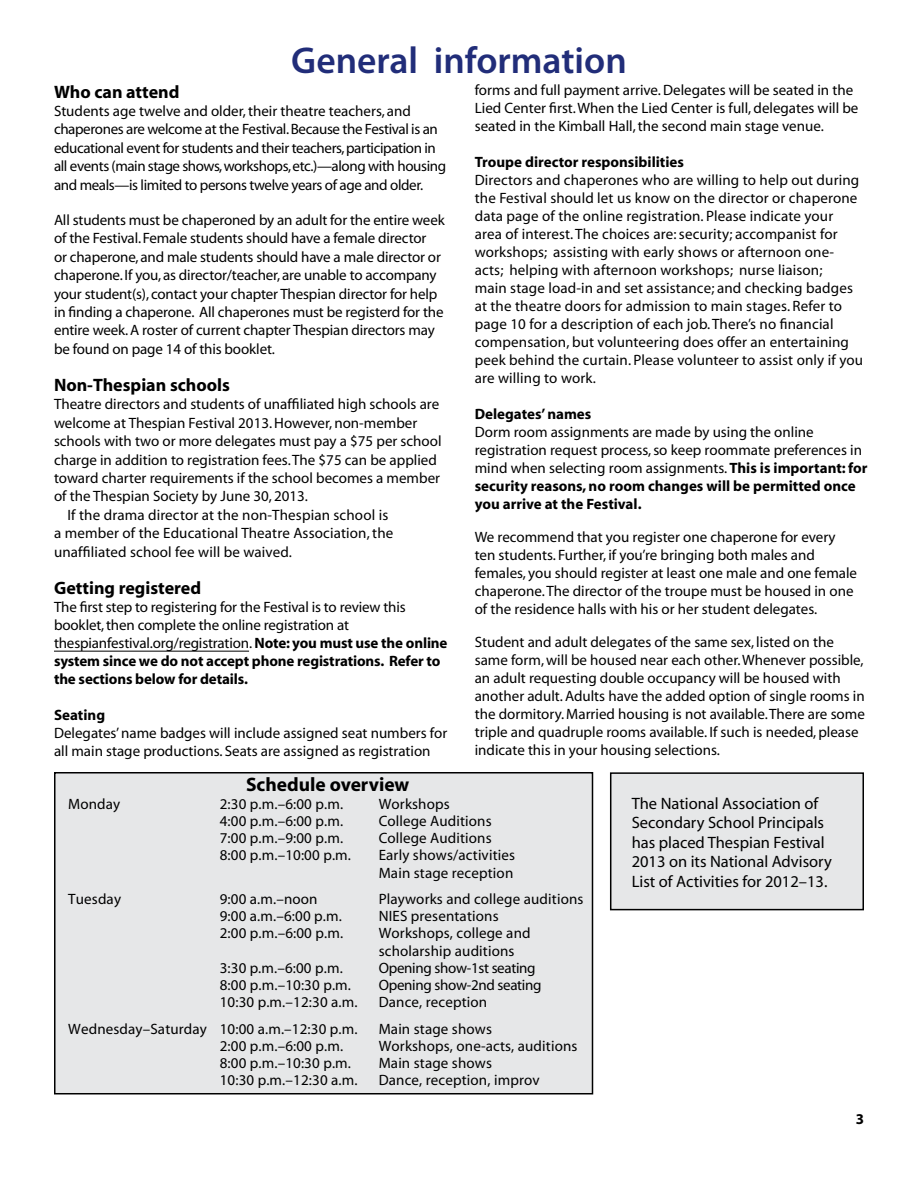
<style>
.page{position:relative;width:918px;height:1188px;background:#fff}
.page>*{position:absolute;margin:0;border:0;box-sizing:border-box;transform-origin:0 0}
.t1{font:600 37.5px "Myriad Pro";color:#212d79}
.t2{font:700 19.5px "Myriad";color:#000}
.t3{font:700 18px "Myriad";color:#000}
.t4{font:16.5px/19.5px "Myriad";color:#000}
.t5{font:15px/18px "Myriad";color:#000}
.t6{font:15px/18.5px "Myriad";letter-spacing:-.025em;color:#000}
.t7{font:700 15px "Myriad";color:#000}
.t8{font:15px "Myriad";letter-spacing:-.02em;color:#000}
.s1{font-weight:700}
</style>
<div class="page">
<div style="left:55px;top:773px;width:537px;height:321px;background:#e6e7e8"></div>
<div style="left:54px;top:772px;width:539px;height:322px;border:2px solid #000"></div>
<hr style="left:54px;top:651px;width:195px;height:1px;background:#000">
<div style="left:611px;top:773px;width:252px;height:137px;background:#e6e7e8"></div>
<div style="left:610px;top:772px;width:254px;height:138px;border:2px solid #000"></div>
<h1 class="t1" style="left:291px;top:37px;width:337px">General information</h1>
<p class="t3" style="left:54px;top:82px;width:127px">Who can attend</p>
<p class="t6" style="left:54px;top:102px;width:394px">Students age twelve and older, their theatre teachers, and chaperones are welcome at the Festival. Because the Festival is an educational event for students and their teachers, participation in all events (main stage shows, workshops, etc.)—along with housing and meals—is limited to persons twelve years of age and older.</p>
<p class="t5" style="left:54px;top:211px;width:392px;line-height:18.5px">All students must be chaperoned by an adult for the entire week of the Festival. Female students should have a female director<br>or chaperone, and male students should have a male director or chaperone. If you, as director/teacher, are unable to accompany your student(s), contact your chapter Thespian director for help in finding a chaperone. All chaperones must be registerd for the entire week. A roster of current chapter Thespian directors may be found on page 14 of this booklet.</p>
<p class="t3" style="left:54px;top:375px;width:178px">Non-Thespian schools</p>
<p class="t5" style="left:54px;top:396px;width:387px">Theatre directors and students of unaffiliated high schools are</p>
<p class="t5" style="left:54px;top:414px;width:365px">welcome at Thespian Festival 2013. However, non-member</p>
<p class="t5" style="left:54px;top:433px;width:389px">schools with two or more delegates must pay a $75 per school</p>
<p class="t5" style="left:54px;top:451px;width:384px">charge in addition to registration fees. The $75 can be applied</p>
<p class="t5" style="left:54px;top:470px;width:388px">toward charter requirements if the school becomes a member</p>
<p class="t5" style="left:54px;top:488px;width:255px">of the Thespian Society by June 30, 2013.</p>
<p class="t5" style="left:68px;top:507px;width:322px">If the drama director at the non-Thespian school is</p>
<p class="t5" style="left:54px;top:525px;width:341px">a member of the Educational Theatre Association, the</p>
<p class="t5" style="left:54px;top:543px;width:239px">unaffiliated school fee will be waived.</p>
<p class="t3" style="left:54px;top:578px;width:149px">Getting registered</p>
<p class="t5" style="left:54px;top:599px;width:395px">The first step to registering for the Festival is to review this booklet, then complete the online registration at thespianfestival.org/registration. <span class="s1">Note: you must use the online system since we do not accept phone registrations. Refer to the sections below for details.</span></p>
<p class="t7" style="left:54px;top:707px;width:53px">Seating</p>
<p class="t5" style="left:54px;top:725px;width:395px">Delegates’ name badges will include assigned seat numbers for all main stage productions. Seats are assigned as registration</p>
<h2 class="t2" style="left:246px;top:774px;width:165px">Schedule overview</h2>
<p class="t5" style="left:475px;top:82px;width:385px">forms and full payment arrive. Delegates will be seated in the<br>Lied Center first. When the Lied Center is full, delegates will be seated in the Kimball Hall, the second main stage venue.</p>
<p class="t7" style="left:475px;top:154px;width:211px">Troupe director responsibilities</p>
<p class="t5" style="left:475px;top:172px;width:390px">Directors and chaperones who are willing to help out during the Festival should let us know on the director or chaperone data page of the online registration. Please indicate your area of interest. The choices are: security; accompanist for workshops; assisting with early shows or afternoon one&shy;acts; helping with afternoon workshops; nurse liaison;<br>main stage load-in and set assistance; and checking badges at the theatre doors for admission to main stages. Refer to page 10 for a description of each job. There’s no financial compensation, but volunteering does offer an entertaining peek behind the curtain. Please volunteer to assist only if you are willing to work.</p>
<p class="t7" style="left:475px;top:406px;width:118px">Delegates’ names</p>
<p class="t5" style="left:475px;top:424px;width:394px">Dorm room assignments are made by using the online registration request process, so keep roommate preferences in mind when selecting room assignments. <span class="s1">This is important: for security reasons, no room changes will be permitted once you arrive at the Festival.</span></p>
<p class="t5" style="left:475px;top:529px;width:384px">We recommend that you register one chaperone for every ten students. Further, if you’re bringing both males and females, you should register at least one male and one female chaperone. The director of the troupe must be housed in one of the residence halls with his or her student delegates.</p>
<p class="t5" style="left:475px;top:634px;width:392px">Student and adult delegates of the same sex, listed on the same form, will be housed near each other. Whenever possible, an adult requesting double occupancy will be housed with another adult. Adults have the added option of single rooms in the dormitory. Married housing is not available. There are some triple and quadruple rooms available. If such is needed, please indicate this in your housing selections.</p>
<p class="t5" style="left:68px;top:795px;width:54px">Monday</p>
<p class="t5" style="left:220px;top:795px;width:125px">2:30 p.m.–6:00 p.m.</p>
<p class="t5" style="left:379px;top:795px;width:73px">Workshops</p>
<p class="t5" style="left:220px;top:813px;width:125px">4:00 p.m.–6:00 p.m.</p>
<p class="t5" style="left:379px;top:813px;width:114px">College Auditions</p>
<p class="t5" style="left:220px;top:830px;width:125px">7:00 p.m.–9:00 p.m.</p>
<p class="t5" style="left:379px;top:830px;width:114px">College Auditions</p>
<p class="t5" style="left:220px;top:847px;width:133px">8:00 p.m.–10:00 p.m.</p>
<p class="t5" style="left:379px;top:847px;width:138px;line-height:17.2px">Early shows/activities<br>Main stage reception</p>
<p class="t5" style="left:68px;top:891px;width:54px">Tuesday</p>
<p class="t5" style="left:220px;top:891px;width:99px">9:00 a.m.–noon</p>
<p class="t5" style="left:379px;top:891px;width:206px">Playworks and college auditions</p>
<p class="t5" style="left:220px;top:908px;width:124px">9:00 a.m.–6:00 p.m.</p>
<p class="t5" style="left:379px;top:908px;width:121px">NIES presentations</p>
<p class="t5" style="left:220px;top:925px;width:125px">2:00 p.m.–6:00 p.m.</p>
<p class="t5" style="left:379px;top:925px;width:153px;line-height:17.2px">Workshops, college and scholarship auditions</p>
<p class="t5" style="left:220px;top:960px;width:125px">3:30 p.m.–6:00 p.m.</p>
<p class="t8" style="left:379px;top:960px;width:158px">Opening show-1st seating</p>
<p class="t5" style="left:220px;top:977px;width:133px">8:00 p.m.–10:30 p.m.</p>
<p class="t8" style="left:379px;top:978px;width:164px">Opening show-2nd seating</p>
<p class="t5" style="left:220px;top:994px;width:139px">10:30 p.m.–12:30 a.m.</p>
<p class="t5" style="left:379px;top:994px;width:110px">Dance, reception</p>
<p class="t5" style="left:68px;top:1020px;width:291px">Wednesday–Saturday 10:00 a.m.–12:30 p.m.</p>
<p class="t5" style="left:379px;top:1020px;width:115px">Main stage shows</p>
<p class="t5" style="left:220px;top:1038px;width:125px">2:00 p.m.–6:00 p.m.</p>
<p class="t5" style="left:379px;top:1038px;width:200px">Workshops, one-acts, auditions</p>
<p class="t5" style="left:220px;top:1055px;width:133px">8:00 p.m.–10:30 p.m.</p>
<p class="t5" style="left:379px;top:1055px;width:115px">Main stage shows</p>
<p class="t5" style="left:220px;top:1072px;width:139px">10:30 p.m.–12:30 a.m.</p>
<p class="t5" style="left:379px;top:1072px;width:162px">Dance, reception, improv</p>
<p class="t4" style="left:632px;top:794px;width:202px">The National Association of<br>Secondary School Principals has placed Thespian Festival<br>2013 on its National Advisory<br>List of Activities for 2012–13.</p>
<p class="t7" style="left:856px;top:1111px;width:10px">3</p>
</div>
